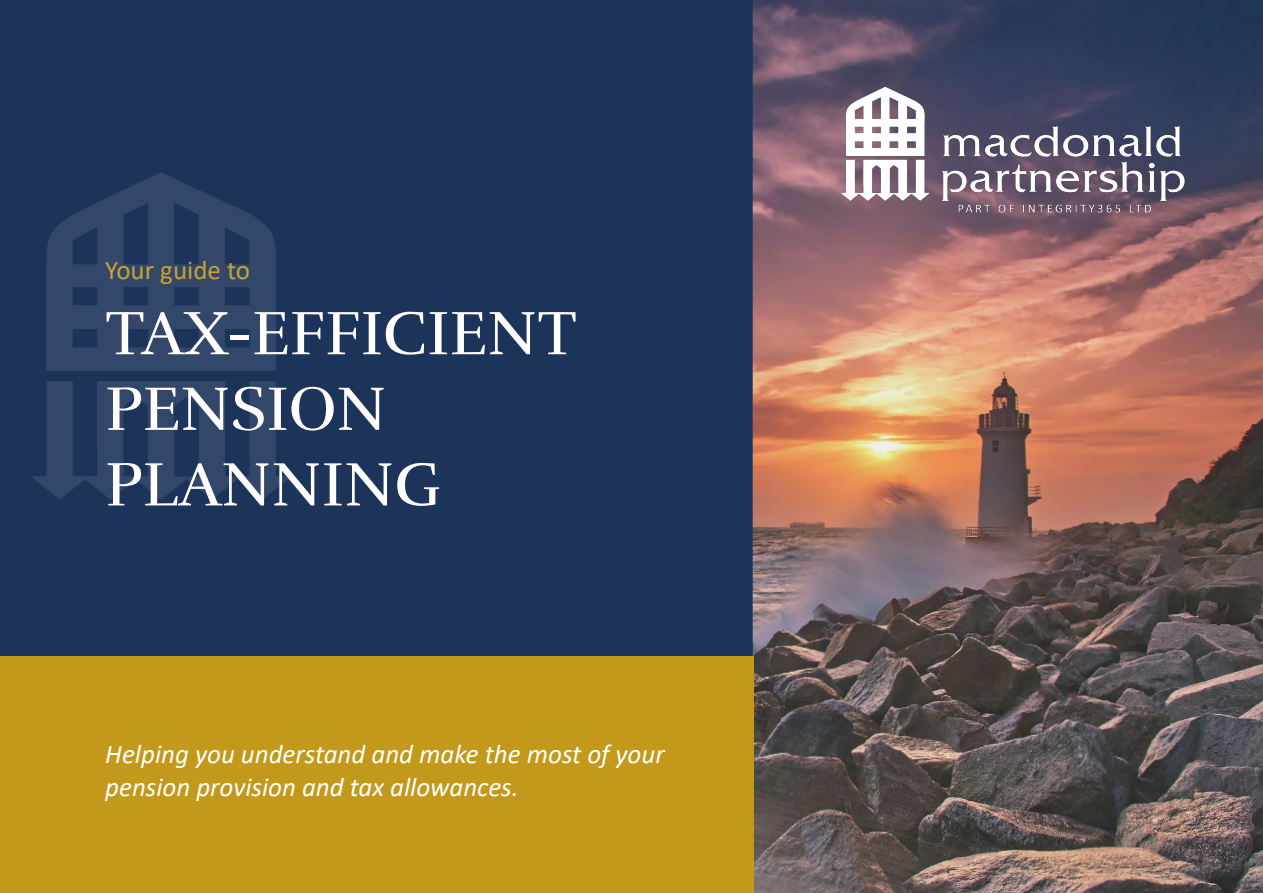
<style>
.page{position:relative;width:1263px;height:893px;background:#fff}
.page>*{position:absolute;margin:0;border:0;box-sizing:border-box;transform-origin:0 0}
.t1{font:63px/75.6px "Rufina";color:#fff}
.t2{font:italic 27px/32.4px "Calibri";color:#fff}
.t3{font:27px "Calibri";color:#c2991b}
</style>
<div class="page">
<img style="left:753px;top:0;width:510px;height:893px">
<div style="left:310px;top:0;width:443px;height:657px;background:#1c345a"></div>
<div style="left:0;top:657px;width:754px;height:236px;background:#c2991b"></div>
<img style="left:836px;top:77px;width:357px;height:143px">
<img style="left:0;top:0;width:310px;height:657px">
<p class="t3" style="left:105px;top:251px;width:146px">Your guide to</p>
<h1 class="t1" style="left:105px;top:296px;width:473px">TAX-EFFICIENT<br>PENSION<br>PLANNING</h1>
<p class="t2" style="left:105px;top:737px;width:561px">Helping you understand and make the most of your pension provision and tax allowances.</p>
</div>
